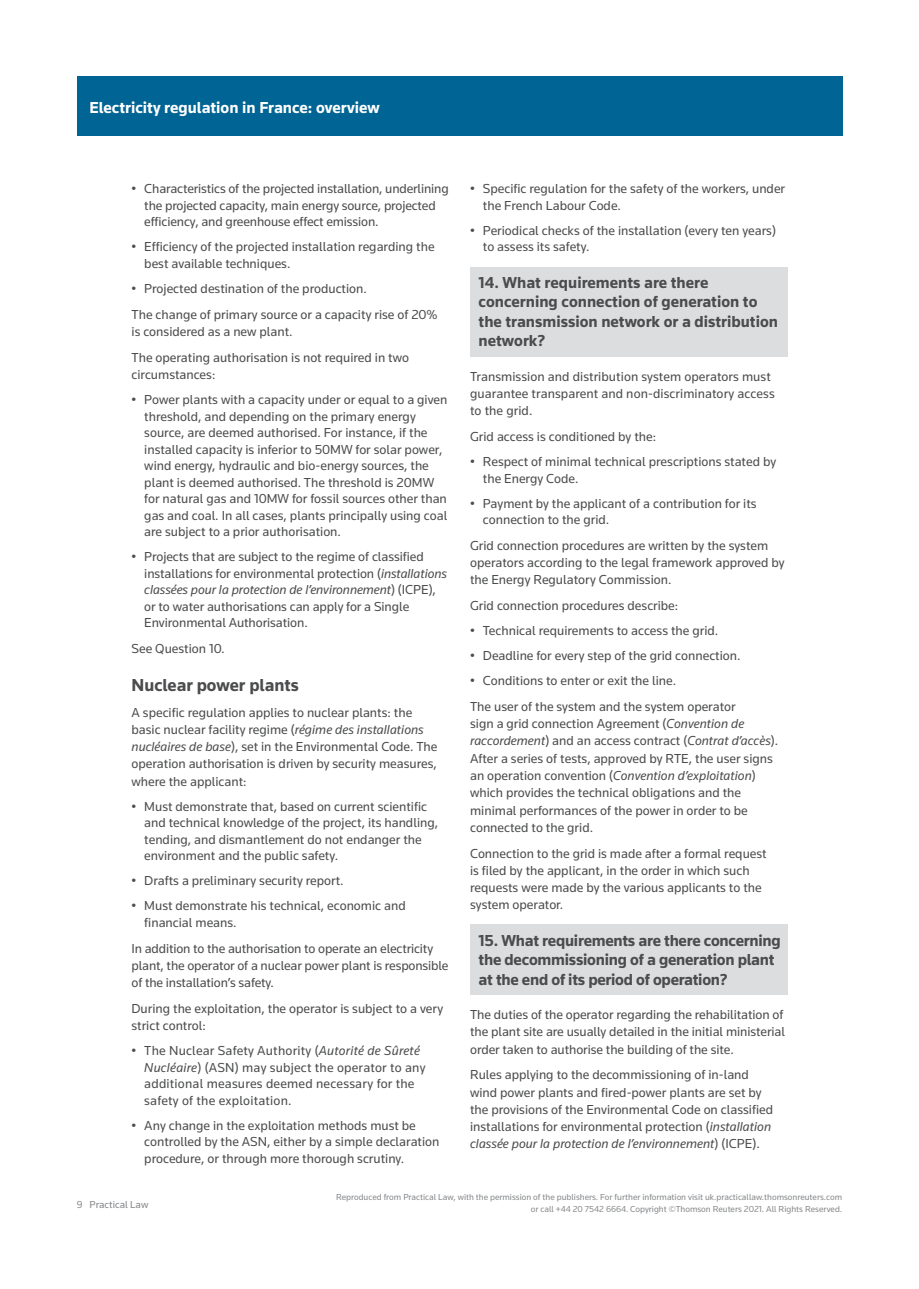
<style>
.page{position:relative;width:919px;height:1289px;background:#fff}
.page>*{position:absolute;margin:0;border:0;box-sizing:border-box;transform-origin:0 0}
.t1{font:700 18px "Knowledge";color:#4b4c4d}
.t2{font:700 16.5px/19.5px "Knowledge";letter-spacing:-.005em;color:#4b4c4d}
.t3{font:700 16.5px "Knowledge";color:#fff}
.t4{font:13.5px/16.5px "Knowledge";color:#4b4c4d}
.t5{font:10.5px "Knowledge";color:#86888b}
.t6{font:9px/12px "Knowledge";color:#86888b;text-align:right}
.s1{font-style:italic}
</style>
<div class="page">
<div style="left:77px;top:77px;width:765px;height:59px;background:#006494"></div>
<div style="left:470px;top:267px;width:317px;height:89px;background:#dcdddf"></div>
<div style="left:470px;top:924px;width:317px;height:70px;background:#dcdddf"></div>
<p class="t3" style="left:89px;top:97px;width:292px">Electricity regulation in France: overview</p>
<p class="t4" style="left:144px;top:180px;width:306px;text-indent:-13px">• Characteristics of the projected installation, underlining the projected capacity, main energy source, projected efficiency, and greenhouse effect emission.</p>
<p class="t4" style="left:144px;top:238px;width:292px;text-indent:-13px">• Efficiency of the projected installation regarding the best available techniques.</p>
<p class="t4" style="left:131px;top:275px;width:307px;line-height:25.8px">• Projected destination of the production.<br>The change of primary source or a capacity rise of 20%</p>
<p class="t4" style="left:131px;top:318px;width:279px;line-height:25.8px">is considered as a new plant.<br>The operating authorisation is not required in two</p>
<p class="t4" style="left:131px;top:366px;width:85px">circumstances:</p>
<p class="t4" style="left:144px;top:391px;width:304px;text-indent:-13px">• Power plants with a capacity under or equal to a given threshold, and depending on the primary energy source, are deemed authorised. For instance, if the installed capacity is inferior to 50MW for solar power, wind energy, hydraulic and bio-energy sources, the plant is deemed authorised. The threshold is 20MW for natural gas and 10MW for fossil sources other than gas and coal. In all cases, plants principally using coal are subject to a prior authorisation.</p>
<p class="t4" style="left:144px;top:548px;width:304px;text-indent:-13px">• Projects that are subject to the regime of classified installations for environmental protection (<span class="s1">installations classées pour la protection de l’environnement</span>) (ICPE), or to water authorisations can apply for a Single Environmental Authorisation.</p>
<p class="t4" style="left:131px;top:640px;width:95px">See Question 10<span class="s1">.</span></p>
<h1 class="t1" style="left:131px;top:673px;width:169px">Nuclear power plants</h1>
<p class="t4" style="left:131px;top:703px;width:307px;line-height:17.2px">A specific regulation applies to nuclear plants: the basic nuclear facility regime (<span class="s1">régime des installations nucléaires de base</span>), set in the Environmental Code. The operation authorisation is driven by security measures, where the applicant:</p>
<p class="t4" style="left:144px;top:797px;width:295px;text-indent:-13px">• Must demonstrate that, based on current scientific and technical knowledge of the project, its handling, tending, and dismantlement do not endanger the environment and the public safety.</p>
<p class="t4" style="left:131px;top:872px;width:213px">• Drafts a preliminary security report.</p>
<p class="t4" style="left:144px;top:897px;width:263px;text-indent:-13px">• Must demonstrate his technical, economic and financial means.</p>
<p class="t4" style="left:131px;top:939px;width:318px;line-height:17.2px">In addition to the authorisation to operate an electricity plant, the operator of a nuclear power plant is responsible of the installation’s safety.</p>
<p class="t4" style="left:131px;top:999px;width:313px;line-height:17.2px">During the exploitation, the operator is subject to a very strict control:</p>
<p class="t4" style="left:144px;top:1042px;width:283px;text-indent:-13px">• The Nuclear Safety Authority (<span class="s1">Autorité de Sûreté Nucléaire</span>) (ASN) may subject the operator to any additional measures deemed necessary for the safety of the exploitation.</p>
<p class="t4" style="left:144px;top:1116px;width:296px;text-indent:-13px">• Any change in the exploitation methods must be controlled by the ASN, either by a simple declaration procedure, or through more thorough scrutiny.</p>
<p class="t4" style="left:483px;top:180px;width:304px;text-indent:-13px">• Specific regulation for the safety of the workers, under the French Labour Code.</p>
<p class="t4" style="left:483px;top:222px;width:294px;text-indent:-13px">• Periodical checks of the installation (every ten years) to assess its safety.</p>
<p class="t2" style="left:478px;top:272px;width:301px">14. What requirements are there concerning connection of generation to the transmission network or a distribution network?</p>
<p class="t4" style="left:470px;top:367px;width:306px;line-height:17.2px">Transmission and distribution system operators must guarantee transparent and non-discriminatory access to the grid.</p>
<p class="t4" style="left:470px;top:428px;width:187px">Grid access is conditioned by the:</p>
<p class="t4" style="left:483px;top:453px;width:295px;text-indent:-13px">• Respect of minimal technical prescriptions stated by the Energy Code.</p>
<p class="t4" style="left:483px;top:494px;width:275px;text-indent:-13px">• Payment by the applicant of a contribution for its connection to the grid.</p>
<p class="t4" style="left:470px;top:536px;width:316px;line-height:17.2px">Grid connection procedures are written by the system operators according to the legal framework approved by the Energy Regulatory Commission.</p>
<p class="t4" style="left:470px;top:597px;width:210px">Grid connection procedures describe:</p>
<p class="t4" style="left:470px;top:622px;width:249px">• Technical requirements to access the grid.</p>
<p class="t4" style="left:470px;top:647px;width:272px">• Deadline for every step of the grid connection.</p>
<p class="t4" style="left:470px;top:667px;width:267px;line-height:25.8px">• Conditions to enter or exit the line.<br>The user of the system and the system operator</p>
<p class="t4" style="left:470px;top:715px;width:309px;line-height:17.2px">sign a grid connection Agreement (<span class="s1">Convention de raccordement</span>) and an access contract (<span class="s1">Contrat d’accès</span>).<br>After a series of tests, approved by RTE, the user signs an operation convention (<span class="s1">Convention d’exploitation</span>) which provides the technical obligations and the minimal performances of the power in order to be connected to the grid.</p>
<p class="t4" style="left:470px;top:844px;width:298px;line-height:17.2px">Connection to the grid is made after a formal request is filed by the applicant, in the order in which such requests were made by the various applicants to the system operator.</p>
<p class="t2" style="left:478px;top:930px;width:304px">15. What requirements are there concerning the decommissioning of a generation plant at the end of its period of operation?</p>
<p class="t4" style="left:470px;top:1005px;width:316px;line-height:17.2px">The duties of the operator regarding the rehabilitation of the plant site are usually detailed in the initial ministerial order taken to authorise the building of the site.</p>
<p class="t4" style="left:470px;top:1066px;width:304px;line-height:17.2px">Rules applying to the decommissioning of in-land wind power plants and fired-power plants are set by the provisions of the Environmental Code on classified installations for environmental protection (<span class="s1">installation classée pour la protection de l’environnement</span>) (ICPE).</p>
<p class="t5" style="left:77px;top:1198px;width:73px">9 Practical Law</p>
<p class="t6" style="left:336px;top:1190px;width:507px">Reproduced from Practical Law, with the permission of the publishers. For further information visit uk.practicallaw.thomsonreuters.com or call +44 20 7542 6664. Copyright ©Thomson Reuters 2021. All Rights Reserved.</p>
</div>
